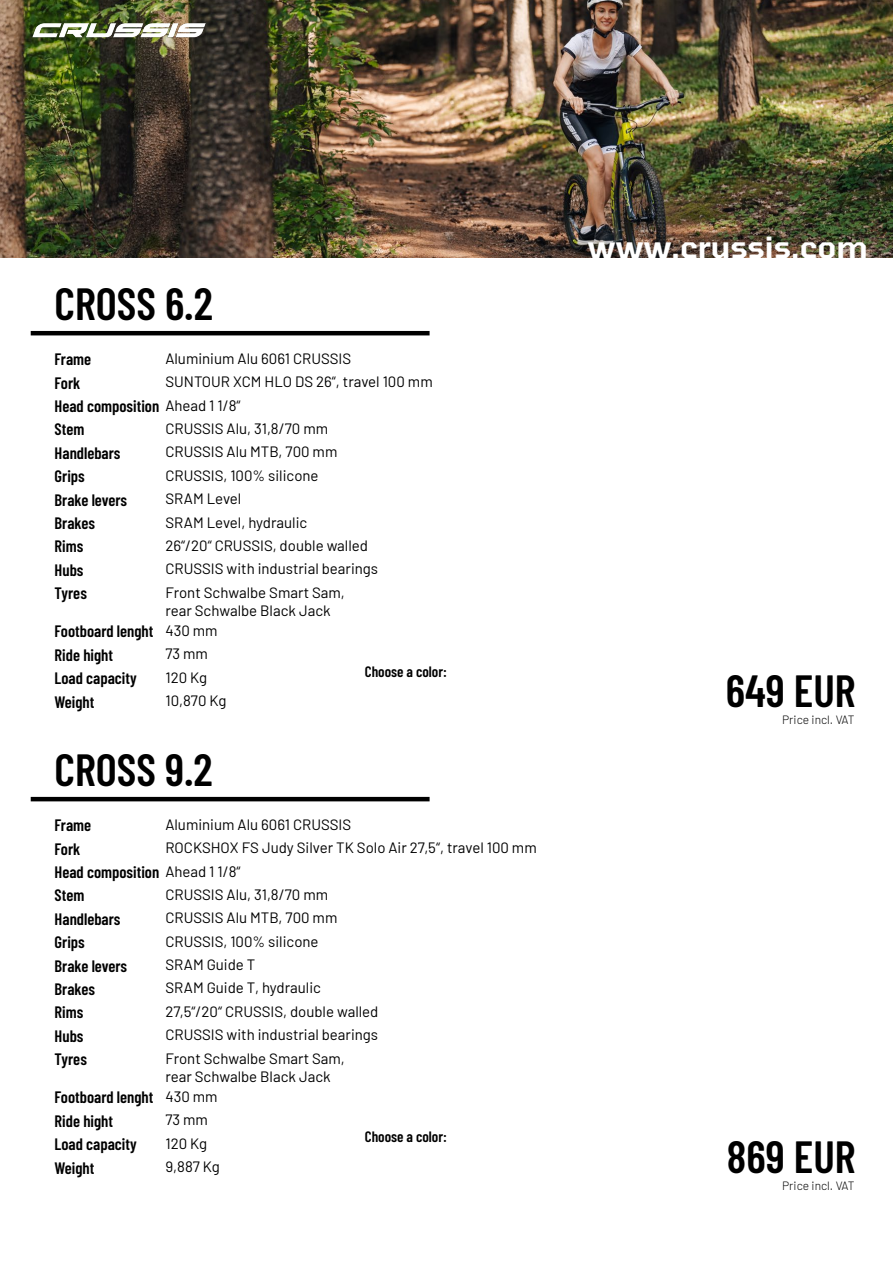
<style>
.page{position:relative;width:893px;height:1263px;background:#fff}
.page>*{position:absolute;margin:0;border:0;box-sizing:border-box;transform-origin:0 0}
.t1{font:600 45px "Barlow Condensed";color:#000}
.t2{font:600 30px "Tomorrow";color:#fff}
.t3{font:600 16.5px/23.4px "Barlow Condensed";color:#000}
.t4{font:15px/23.4px "Barlow";color:#000}
.t5{font:600 15px "Barlow Condensed";color:#000}
.t6{font:300 12px "Barlow";color:#000}
.s1{font-family:"Barlow";font-weight:400;font-size:15px}
</style>
<div class="page">
<hr style="left:31px;top:797px;width:399px;height:4px;background:#000">
<hr style="left:31px;top:331px;width:399px;height:4px;background:#000">
<img style="left:0;top:0;width:893px;height:257px">
<img style="left:28px;top:20px;width:178px;height:20px">
<h1 class="t1" style="left:55px;top:271px;width:160px">CROSS 6.2</h1>
<p class="t3" style="left:55px;top:347px;width:187px">Frame<br>Fork<br>Head composition <span class="s1">Ahead 1 1/8“<br></span>Stem<br>Handlebars<br>Grips<br>Brake levers<br>Brakes<br>Rims<br>Hubs<br>Tyres</p>
<p class="t3" style="left:55px;top:619px;width:100px">Footboard lenght<br>Ride hight</p>
<p class="t4" style="left:165px;top:345px;width:187px">Aluminium Alu 6061 CRUSSIS</p>
<p class="t4" style="left:165px;top:369px;width:269px">SUNTOUR XCM HLO DS 26“, travel 100 mm</p>
<p class="t4" style="left:165px;top:416px;width:214px">CRUSSIS Alu, 31,8/70 mm<br>CRUSSIS Alu MTB, 700 mm<br>CRUSSIS, 100% silicone<br>SRAM Level<br>SRAM Level, hydraulic<br>26“/20“ CRUSSIS, double walled<br>CRUSSIS with industrial bearings<br>Front Schwalbe Smart Sam,</p>
<p class="t4" style="left:165px;top:599px;width:167px;line-height:20.2px">rear Schwalbe Black Jack<br>430 mm</p>
<p class="t4" style="left:165px;top:641px;width:44px">73 mm</p>
<h2 class="t2" style="left:588px;top:222px;width:282px">www.crussis.com</h2>
<p class="t5" style="left:365px;top:661px;width:84px">Choose a color:</p>
<p class="t3" style="left:55px;top:665px;width:84px">Load capacity<br>Weight</p>
<p class="t4" style="left:165px;top:664px;width:63px">120 Kg<br>10,870 Kg</p>
<h1 class="t1" style="left:726px;top:659px;width:131px">649 EUR</h1>
<p class="t6" style="left:782px;top:711px;width:74px">Price incl. VAT</p>
<h1 class="t1" style="left:55px;top:737px;width:160px">CROSS 9.2</h1>
<p class="t3" style="left:55px;top:812px;width:187px">Frame<br>Fork<br>Head composition <span class="s1">Ahead 1 1/8“<br></span>Stem<br>Handlebars<br>Grips<br>Brake levers<br>Brakes<br>Rims<br>Hubs<br>Tyres</p>
<p class="t3" style="left:55px;top:1084px;width:100px">Footboard lenght<br>Ride hight</p>
<p class="t4" style="left:165px;top:811px;width:187px">Aluminium Alu 6061 CRUSSIS</p>
<p class="t4" style="left:165px;top:835px;width:373px">ROCKSHOX FS Judy Silver TK Solo Air 27,5“, travel 100 mm</p>
<p class="t4" style="left:165px;top:882px;width:215px">CRUSSIS Alu, 31,8/70 mm<br>CRUSSIS Alu MTB, 700 mm<br>CRUSSIS, 100% silicone<br>SRAM Guide T<br>SRAM Guide T, hydraulic<br>27,5“/20“ CRUSSIS, double walled<br>CRUSSIS with industrial bearings<br>Front Schwalbe Smart Sam,</p>
<p class="t4" style="left:165px;top:1065px;width:167px;line-height:20.2px">rear Schwalbe Black Jack<br>430 mm</p>
<p class="t4" style="left:165px;top:1107px;width:44px">73 mm</p>
<p class="t5" style="left:365px;top:1126px;width:84px">Choose a color:</p>
<p class="t3" style="left:55px;top:1131px;width:84px">Load capacity<br>Weight</p>
<p class="t4" style="left:165px;top:1130px;width:56px">120 Kg<br>9,887 Kg</p>
<h1 class="t1" style="left:727px;top:1125px;width:130px">869 EUR</h1>
<p class="t6" style="left:782px;top:1177px;width:74px">Price incl. VAT</p>
</div>
